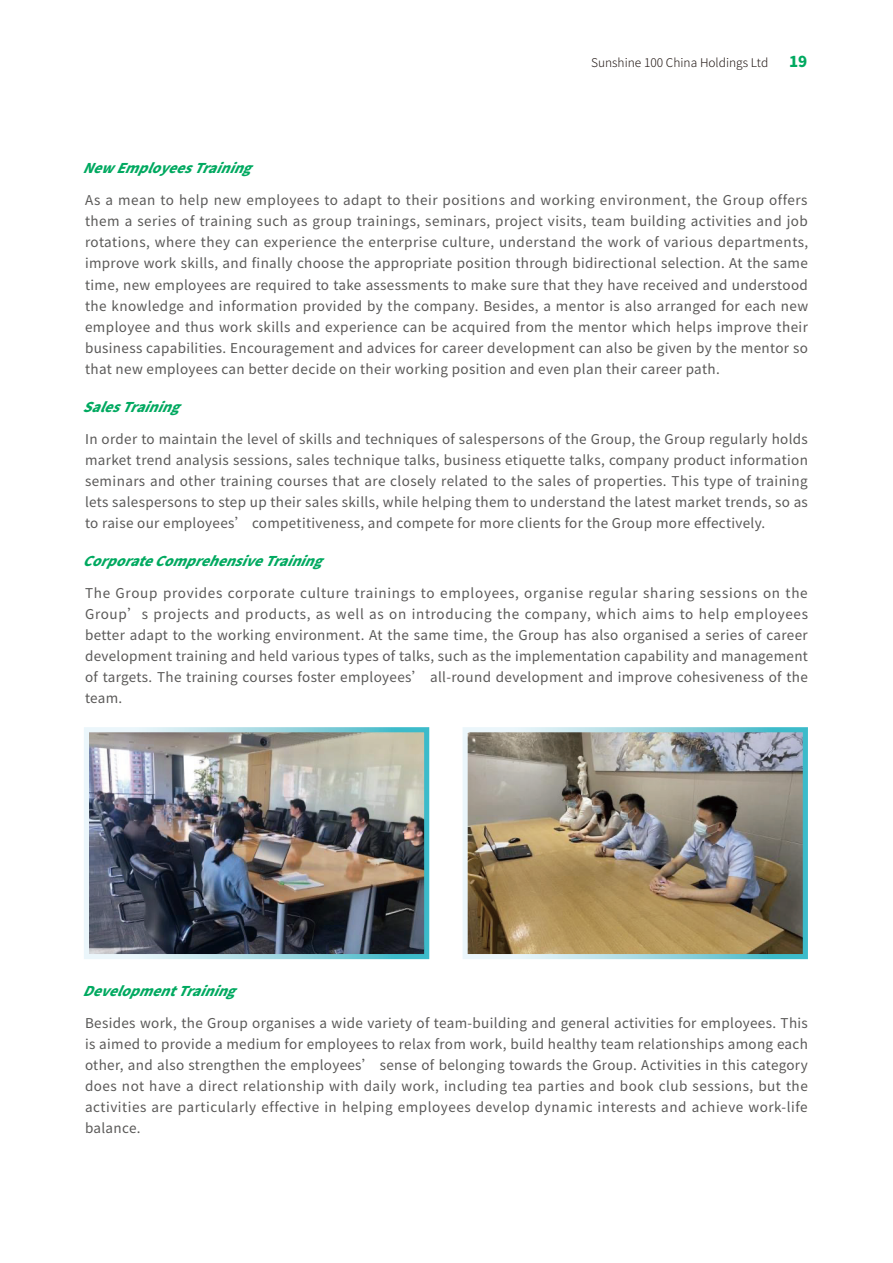
<style>
.page{position:relative;width:893px;height:1263px;background:#fff}
.page>*{position:absolute;margin:0;border:0;box-sizing:border-box;transform-origin:0 0}
.t1{font:800 15px "Source Han Sans CN";color:#00a960}
.内文{font:13.5px/21px "Source Han Sans CN";letter-spacing:.025em;color:#595857;text-align:justify}
.图示{font:italic 800 13.5px "Source Han Sans CN";color:#00a960}
.t2{font:300 12px "Source Han Sans CN";color:#231916}
</style>
<div class="page">
<img style="left:90px;top:733px;width:333px;height:220px">
<div style="left:84px;top:727px;width:345px;height:232px;border:5px solid #fff"></div>
<img style="left:469px;top:733px;width:333px;height:220px">
<div style="left:463px;top:727px;width:345px;height:232px;border:5px solid #fff"></div>
<p class="t2" style="left:591px;top:56px;width:179px">Sunshine 100 China Holdings Ltd</p>
<p class="t1" style="left:789px;top:53px;width:20px">19</p>
<p class="图示" style="left:83px;top:161px;width:187px">NewEmployeesTraining</p>
<p class="内文" style="left:85px;top:190px;width:725px">As a mean to help new employees to adapt to their positions and working environment, the Group offers them a series of training such as group trainings, seminars, project visits, team building activities and job rotations, where they can experience the enterprise culture, understand the work of various departments, improve work skills, and finally choose the appropriate position through bidirectional selection. At the same time, new employees are required to take assessments to make sure that they have received and understood the knowledge and information provided by the company. Besides, a mentor is also arranged for each new employee and thus work skills and experience can be acquired from the mentor which helps improve their business capabilities. Encouragement and advices for career development can also be given by the mentor so that new employees can better decide on their working position and even plan their career path.</p>
<p class="图示" style="left:83px;top:399px;width:116px">SalesTraining</p>
<p class="内文" style="left:85px;top:428px;width:724px">In order to maintain the level of skills and techniques of salespersons of the Group, the Group regularly holds market trend analysis sessions, sales technique talks, business etiquette talks, company product information seminars and other training courses that are closely related to the sales of properties. This type of training lets salespersons to step up their sales skills, while helping them to understand the latest market trends, so as to raise our employees’ competitiveness, and compete for more clients for the Group more effectively.</p>
<p class="图示" style="left:83px;top:553px;width:258px">CorporateComprehensiveTraining</p>
<p class="内文" style="left:85px;top:582px;width:724px">The Group provides corporate culture trainings to employees, organise regular sharing sessions on the Group’s projects and products, as well as on introducing the company, which aims to help employees better adapt to the working environment. At the same time, the Group has also organised a series of career development training and held various types of talks, such as the implementation capability and management of targets. The training courses foster employees’ all-round development and improve cohesiveness of the team.</p>
<p class="图示" style="left:83px;top:983px;width:171px">DevelopmentTraining</p>
<p class="内文" style="left:85px;top:1012px;width:724px">Besides work, the Group organises a wide variety of team-building and general activities for employees. This is aimed to provide a medium for employees to relax from work, build healthy team relationships among each other, and also strengthen the employees’ sense of belonging towards the Group. Activities in this category does not have a direct relationship with daily work, including tea parties and book club sessions, but the activities are particularly effective in helping employees develop dynamic interests and achieve work-life balance.</p>
</div>
